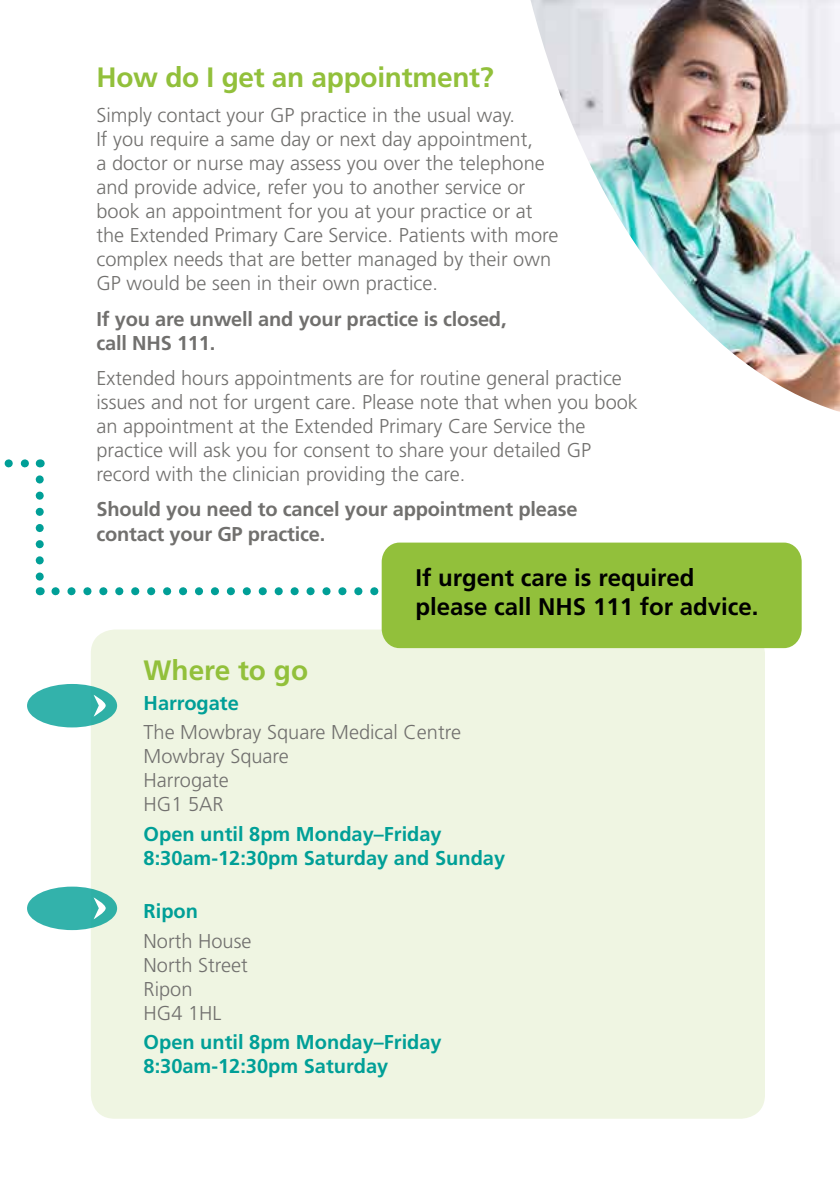
<style>
.page{position:relative;width:840px;height:1191px;background:#fff}
.page>*{position:absolute;margin:0;border:0;box-sizing:border-box;transform-origin:0 0}
.t1{font:700 28px "Frutiger";letter-spacing:-.01em;color:#92c03b}
.t2{font:700 24px/28.8px "Frutiger";color:#000}
.t3{font:300 20px/24px "Frutiger";color:#71706e}
.t4{font:700 20px/24px "Frutiger";letter-spacing:-.01em;color:#71706e}
.t5{font:700 20px/24px "Frutiger";color:#009f97}
.s1{font-weight:700;color:#009f97}
</style>
<div class="page">
<svg style="left:36px;top:479px;width:8px;height:116px"></svg>
<svg style="left:4px;top:459px;width:25px;height:8px"></svg>
<img style="left:530px;top:0;width:309px;height:412px">
<svg style="left:55px;top:587px;width:323px;height:8px"></svg>
<div style="left:91px;top:629px;width:673px;height:489px;background:#eff5e2;border-radius:24px"></div>
<div style="left:381px;top:542px;width:420px;height:106px;background:#92c03b;border-radius:19px"></div>
<div style="left:27px;top:684px;width:90px;height:43px;background:#33b2ab;border-radius:50%"></div>
<svg style="left:94px;top:695px;width:12px;height:21px"></svg>
<div style="left:27px;top:886px;width:90px;height:44px;background:#33b2ab;border-radius:50%"></div>
<svg style="left:94px;top:897px;width:12px;height:22px"></svg>
<h2 class="t1" style="left:96px;top:61px;width:398px">How do I get an appointment?</h2>
<p class="t3" style="left:96px;top:104px;width:463px">Simply contact your GP practice in the usual way.<br>If you require a same day or next day appointment,<br>a doctor or nurse may assess you over the telephone and provide advice, refer you to another service or book an appointment for you at your practice or at the Extended Primary Care Service. Patients with more complex needs that are better managed by their own GP would be seen in their own practice.</p>
<p class="t4" style="left:96px;top:307px;width:411px">If you are unwell and your practice is closed, call NHS 111.</p>
<p class="t3" style="left:96px;top:366px;width:542px">Extended hours appointments are for routine general practice issues and not for urgent care. Please note that when you book an appointment at the Extended Primary Care Service the practice will ask you for consent to share your detailed GP record with the clinician providing the care.</p>
<p class="t4" style="left:96px;top:497px;width:482px">Should you need to cancel your appointment please contact your GP practice.</p>
<p class="t2" style="left:415px;top:563px;width:344px">If urgent care is required please call NHS 111 for advice.</p>
<p class="t1" style="left:143px;top:654px;width:166px">Where to go</p>
<p class="t3" style="left:143px;top:688px;width:319px;line-height:29.6px"><span class="s1">Harrogate<br></span>The Mowbray Square Medical Centre</p>
<p class="t3" style="left:143px;top:744px;width:147px">Mowbray Square<br>Harrogate<br>HG1 5AR</p>
<p class="t5" style="left:143px;top:822px;width:363px">Open until 8pm Monday–Friday<br>8:30am-12:30pm Saturday and Sunday</p>
<p class="t3" style="left:143px;top:896px;width:109px;line-height:29.6px"><span class="s1">Ripon<br></span>North House</p>
<p class="t3" style="left:143px;top:953px;width:106px">North Street<br>Ripon<br>HG4 1HL</p>
<p class="t5" style="left:143px;top:1030px;width:299px">Open until 8pm Monday–Friday<br>8:30am-12:30pm Saturday</p>
</div>
